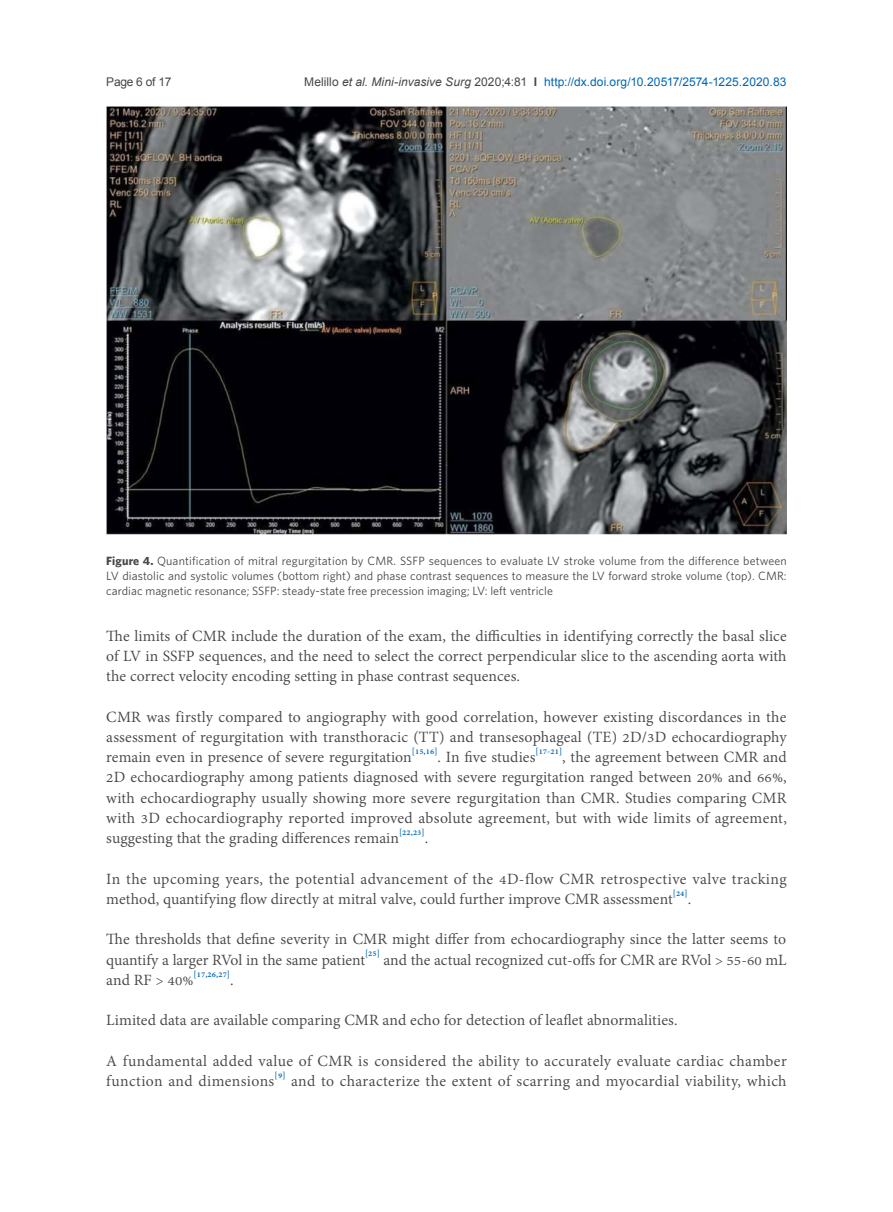
<style>
.page{position:relative;width:893px;height:1212px;background:#fff}
.page>*{position:absolute;margin:0;border:0;box-sizing:border-box;transform-origin:0 0}
.正文{font:19.2px/20.2px "Adobe Thai";letter-spacing:.005em;color:#484648}
.正文-2{font:12px/15px "Whitney";letter-spacing:.005em;color:#484648;text-align:justify}
.t1{font:12px "Arial";letter-spacing:.01em;color:#0166b3}
.t2{font:12px "Arial";letter-spacing:-.025em;color:#484648}
.s1{color:#484648}
.s2{font-style:italic;color:#484648}
.s3{font-weight:700;color:#484648}
.s4{font-weight:700}
</style>
<div class="page">
<img style="left:106px;top:106px;width:681px;height:428px">
<p class="t2" style="left:106px;top:73px;width:67px">Page 6 of 17</p>
<p class="t1" style="left:304px;top:73px;width:484px"><span class="s1">Melillo</span> <span class="s2">et al</span><span class="s1">.</span> <span class="s2">Mini-invasive Surg</span> <span class="s1">2020;4:81</span> <span class="s3">I</span> http://dx.doi.org/10.20517/2574-1225.2020.83</p>
<p class="正文-2" style="left:106px;top:553px;width:682px"><span class="s4">Figure 4.</span> Quantification of mitral regurgitation by CMR. SSFP sequences to evaluate LV stroke volume from the difference between LV diastolic and systolic volumes (bottom right) and phase contrast sequences to measure the LV forward stroke volume (top). CMR: cardiac magnetic resonance; SSFP: steady-state free precession imaging; LV: left ventricle</p>
<p class="正文" style="left:106px;top:624px;width:682px;text-align:justify">The limits of CMR include the duration of the exam, the difficulties in identifying correctly the basal slice of LV in SSFP sequences, and the need to select the correct perpendicular slice to the ascending aorta with the correct velocity encoding setting in phase contrast sequences.</p>
<p class="正文" style="left:106px;top:705px;width:682px;text-align:justify">CMR was firstly compared to angiography with good correlation, however existing discordances in the assessment of regurgitation with transthoracic (TT) and transesophageal (TE) 2D/3D echocardiography remain even in presence of severe regurgitation<sup>[15,16]</sup>. In five studies<sup>[17-21]</sup>, the agreement between CMR and 2D echocardiography among patients diagnosed with severe regurgitation ranged between 20% and 66%, with echocardiography usually showing more severe regurgitation than CMR. Studies comparing CMR with 3D echocardiography reported improved absolute agreement, but with wide limits of agreement, suggesting that the grading differences remain<sup>[22,23]</sup>.</p>
<p class="正文" style="left:106px;top:867px;width:682px">In the upcoming years, the potential advancement of the 4D-flow CMR retrospective valve tracking method, quantifying flow directly at mitral valve, could further improve CMR assessment<sup>[24]</sup>.</p>
<p class="正文" style="left:106px;top:927px;width:682px">The thresholds that define severity in CMR might differ from echocardiography since the latter seems to quantify a larger RVol in the same patient<sup>[25]</sup> and the actual recognized cut-offs for CMR are RVol &gt; 55-60 mL</p>
<p class="正文" style="left:106px;top:968px;width:129px">and RF &gt; 40%<sup>[17,26,27]</sup>.</p>
<p class="正文" style="left:106px;top:1008px;width:573px">Limited data are available comparing CMR and echo for detection of leaflet abnormalities.</p>
<p class="正文" style="left:106px;top:1049px;width:682px">A fundamental added value of CMR is considered the ability to accurately evaluate cardiac chamber function and dimensions<sup>[9]</sup> and to characterize the extent of scarring and myocardial viability, which</p>
</div>
